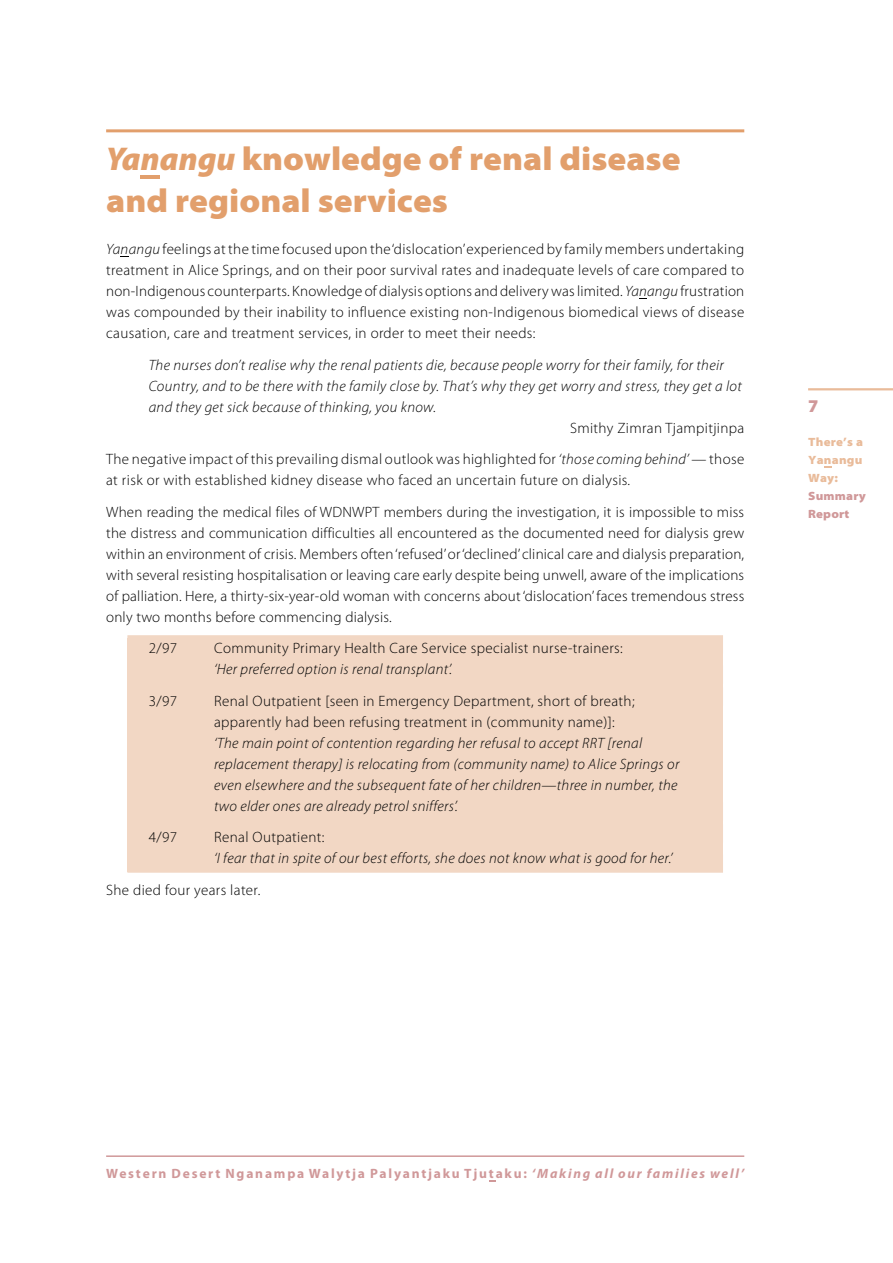
<style>
.page{position:relative;width:893px;height:1263px;background:#fff}
.page>*{position:absolute;margin:0;border:0;box-sizing:border-box;transform-origin:0 0}
.t1{font:900 semi-expanded 33px/42px "Myriad Pro";color:#e29f6c}
.t2{font:900 18px "Myriad Pro";color:#d09899}
.t3{font:300 15px/21px "Myriad Pro";letter-spacing:.025em;color:#000;text-align:justify}
.t4{font:italic 300 15px/21px "Myriad Pro";letter-spacing:.025em;color:#000}
.t5{font:700 13.5px "Myriad Pro";letter-spacing:.135em;color:#d09899}
.t6{font:900 semi-expanded 12px/18px "Myriad Pro";letter-spacing:.02em;color:#e9bb9a;text-align:justify}
.t7{font:900 semi-expanded 12px/18px "Myriad Pro";letter-spacing:.02em;color:#d09899}
.s1{font-style:italic;font-stretch:normal}
.s2{font-style:italic}
</style>
<div class="page">
<div style="left:127px;top:638px;width:596px;height:234px;background:#f2d7c4"></div>
<hr style="left:106px;top:129px;width:638px;height:3px;background:#e29f6c">
<hr style="left:141px;top:175px;width:19px;height:3px;background:#e29f6c">
<div style="left:127px;top:635px;width:596px;height:18px;background:#f2d7c4"></div>
<div style="left:127px;top:855px;width:596px;height:18px;background:#f2d7c4"></div>
<hr style="left:106px;top:1155px;width:638px;height:2px;background:#d09899">
<svg style="left:489px;top:1180px;width:6px;height:2px"></svg>
<hr style="left:808px;top:388px;width:84px;height:2px;background:#e9bb9a">
<svg style="left:824px;top:466px;width:7px;height:2px"></svg>
<h1 class="t1" style="left:106px;top:138px;width:576px"><span class="s1">Yanangu</span> knowledge of renal disease and regional services</h1>
<p class="t3" style="left:106px;top:239px;width:639px"><span class="s2">Yanangu</span> feelings at the time focused upon the‘dislocation’experienced by family members undertaking treatment in Alice Springs, and on their poor survival rates and inadequate levels of care compared to non-Indigenous counterparts. Knowledge of dialysis options and delivery waslimited. <span class="s2">Yanangu</span> frustration was compounded by their inability to influence existing non-Indigenous biomedical views of disease causation, care and treatment services, in order to meet their needs:</p>
<p class="t4" style="left:149px;top:355px;width:594px">The nurses don’t realise why the renal patients die, because people worry for their family, for their<br>Country, and to be there with the family close by. That’s why they get worry and stress, they get a lot and they get sick because of thinking, you know.</p>
<p class="t3" style="left:106px;top:412px;width:639px;line-height:31.5px;text-align:right">Smithy Zimran Tjampitjinpa<br>The negative impact of this prevailing dismal outlook was highlighted for <span class="s2">‘those coming behind’</span> — those</p>
<p class="t3" style="left:106px;top:465px;width:639px;line-height:31.5px">at risk or with established kidney disease who faced an uncertain future on dialysis.<br>When reading the medical files of WDNWPT members during the investigation, it is impossible to miss</p>
<p class="t3" style="left:106px;top:522px;width:639px">the distress and communication difficulties all encountered as the documented need for dialysis grew within an environment of crisis. Members often‘refused’or‘declined’clinical care and dialysis preparation, with several resisting hospitalisation or leaving care early despite being unwell, aware of the implications of palliation. Here, a thirty-six-year-old woman with concerns about‘dislocation’ faces tremendous stress only two months before commencing dialysis.</p>
<p class="t3" style="left:149px;top:638px;width:30px">2/97</p>
<p class="t3" style="left:214px;top:638px;width:410px">Community Primary Health Care Service specialist nurse-trainers:</p>
<p class="t4" style="left:214px;top:659px;width:240px">‘Her preferred option is renal transplant’.</p>
<p class="t3" style="left:149px;top:690px;width:30px">3/97</p>
<p class="t3" style="left:214px;top:690px;width:422px">Renal Outpatient [seen in Emergency Department, short of breath; apparently had been refusing treatment in (community name)]:</p>
<p class="t4" style="left:214px;top:733px;width:467px">‘The main point of contention regarding her refusal to accept RRT [renal replacement therapy] is relocating from (community name) to Alice Springs or even elsewhere and the subsequent fate of her children—three in number, the two elder ones are already petrol sniffers’.</p>
<p class="t3" style="left:149px;top:827px;width:30px">4/97</p>
<p class="t3" style="left:214px;top:827px;width:112px">Renal Outpatient:</p>
<p class="t4" style="left:214px;top:848px;width:460px">‘I fear that in spite of our best efforts, she does not know what is good for her.’</p>
<p class="t3" style="left:106px;top:879px;width:156px">She died four years later.</p>
<p class="t2" style="left:808px;top:395px;width:12px">7</p>
<p class="t6" style="left:808px;top:433px;width:56px">There’s a Yanangu Way:</p>
<p class="t7" style="left:808px;top:487px;width:59px">Summary<br>Report</p>
<p class="t5" style="left:106px;top:1166px;width:639px">Western Desert Nganampa Walytja Palyantjaku Tjutaku: <span class="s2">‘Making all our families well’</span></p>
</div>
